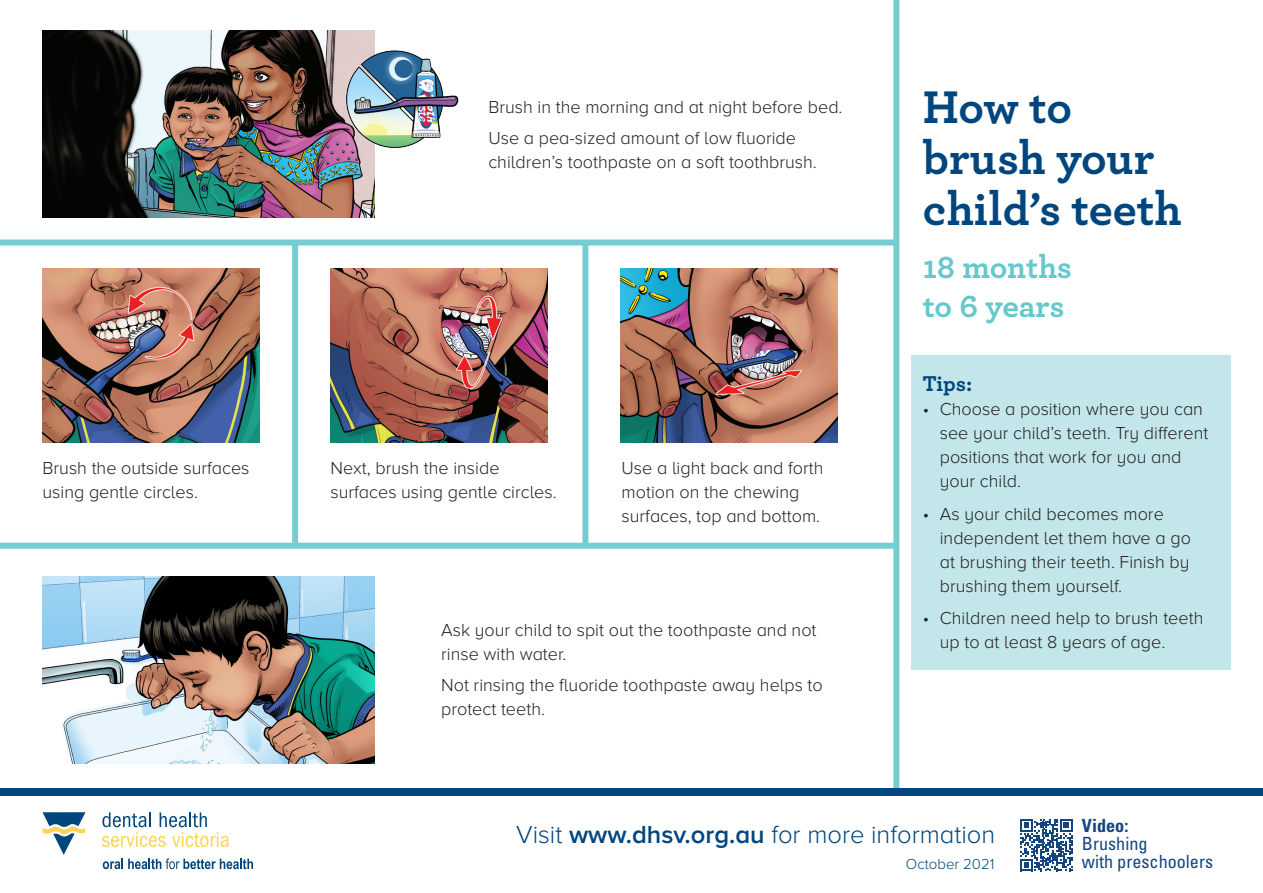
<style>
.page{position:relative;width:1263px;height:893px;background:#fff}
.page>*{position:absolute;margin:0;border:0;box-sizing:border-box;transform-origin:0 0}
.t1{font:700 48px/51px "Archer";color:#00467e}
.t2{font:700 33px/39.6px "Archer";letter-spacing:-.005em;color:#64c8cc}
.t3{font:300 25.5px "Proxima Nova A";color:#00467e}
.t4{font:700 22.5px "Archer";color:#00467e}
.t5{font:condensed 18.15px/18.1px "Univers LT Std";color:#134581}
.t6{font:300 18px/24px "Proxima Nova A";color:#231f20}
.t7{font:300 15px "Proxima Nova A";color:#00467e}
.s1{font-weight:600}
.s2{font-weight:700}
</style>
<div class="page">
<div style="left:911px;top:355px;width:319px;height:315px;background:#c2e6e9"></div>
<img style="left:43px;top:30px;width:332px;height:187px">
<img style="left:43px;top:576px;width:332px;height:187px">
<img style="left:43px;top:269px;width:217px;height:173px">
<img style="left:331px;top:269px;width:217px;height:173px">
<img style="left:620px;top:269px;width:217px;height:173px">
<img style="left:341px;top:43px;width:118px;height:113px">
<div style="left:893px;top:0;width:6px;height:792px;background:#75ccd1"></div>
<div style="left:0;top:239px;width:897px;height:6px;background:#75ccd1"></div>
<div style="left:0;top:543px;width:897px;height:6px;background:#75ccd1"></div>
<div style="left:582px;top:242px;width:6px;height:302px;background:#75ccd1"></div>
<div style="left:292px;top:242px;width:6px;height:302px;background:#75ccd1"></div>
<svg style="left:103px;top:858px;width:150px;height:11px"></svg>
<svg style="left:43px;top:812px;width:42px;height:43px"></svg>
<svg style="left:102px;top:812px;width:127px;height:35px"></svg>
<div style="left:0;top:788px;width:1263px;height:7px;background:#00467e"></div>
<svg style="left:1020px;top:819px;width:52px;height:52px"></svg>
<p class="t6" style="left:488px;top:95px;width:356px">Brush in the morning and at night before bed.</p>
<p class="t6" style="left:488px;top:126px;width:330px">Use a pea-sized amount of low fluoride children’s toothpaste on a soft toothbrush.</p>
<p class="t6" style="left:43px;top:456px;width:208px">Brush the outside surfaces using gentle circles.</p>
<p class="t6" style="left:330px;top:456px;width:228px">Next, brush the inside surfaces using gentle circles.</p>
<p class="t6" style="left:621px;top:456px;width:204px">Use a light back and forth motion on the chewing surfaces, top and bottom.</p>
<p class="t6" style="left:441px;top:618px;width:377px">Ask your child to spit out the toothpaste and not rinse with water.</p>
<p class="t6" style="left:441px;top:672px;width:383px">Not rinsing the fluoride toothpaste away helps to protect teeth.</p>
<p class="t1" style="left:923px;top:79px;width:260px">How to brush your child’s teeth</p>
<p class="t2" style="left:923px;top:245px;width:151px">18 months to 6 years</p>
<p class="t4" style="left:923px;top:366px;width:51px">Tips:</p>
<p class="t6" style="left:940px;top:397px;width:270px;text-indent:-17px">• Choose a position where you can see your child’s teeth. Try different positions that work for you and your child.</p>
<p class="t6" style="left:940px;top:501px;width:253px;text-indent:-17px">• As your child becomes more independent let them have a go at brushing their teeth. Finish by brushing them yourself.</p>
<p class="t6" style="left:940px;top:606px;width:265px;text-indent:-17px">• Children need help to brush teeth up to at least 8 years of age.</p>
<p class="t3" style="left:516px;top:820px;width:480px">Visit <span class="s1">www.dhsv.org.au</span> for more information</p>
<p class="t5" style="left:1082px;top:816px;width:67px"><span class="s2">Video:<br></span>Brushing</p>
<p class="t5" style="left:1082px;top:852px;width:133px">with preschoolers</p>
<p class="t7" style="left:906px;top:856px;width:90px">October 2021</p>
</div>
